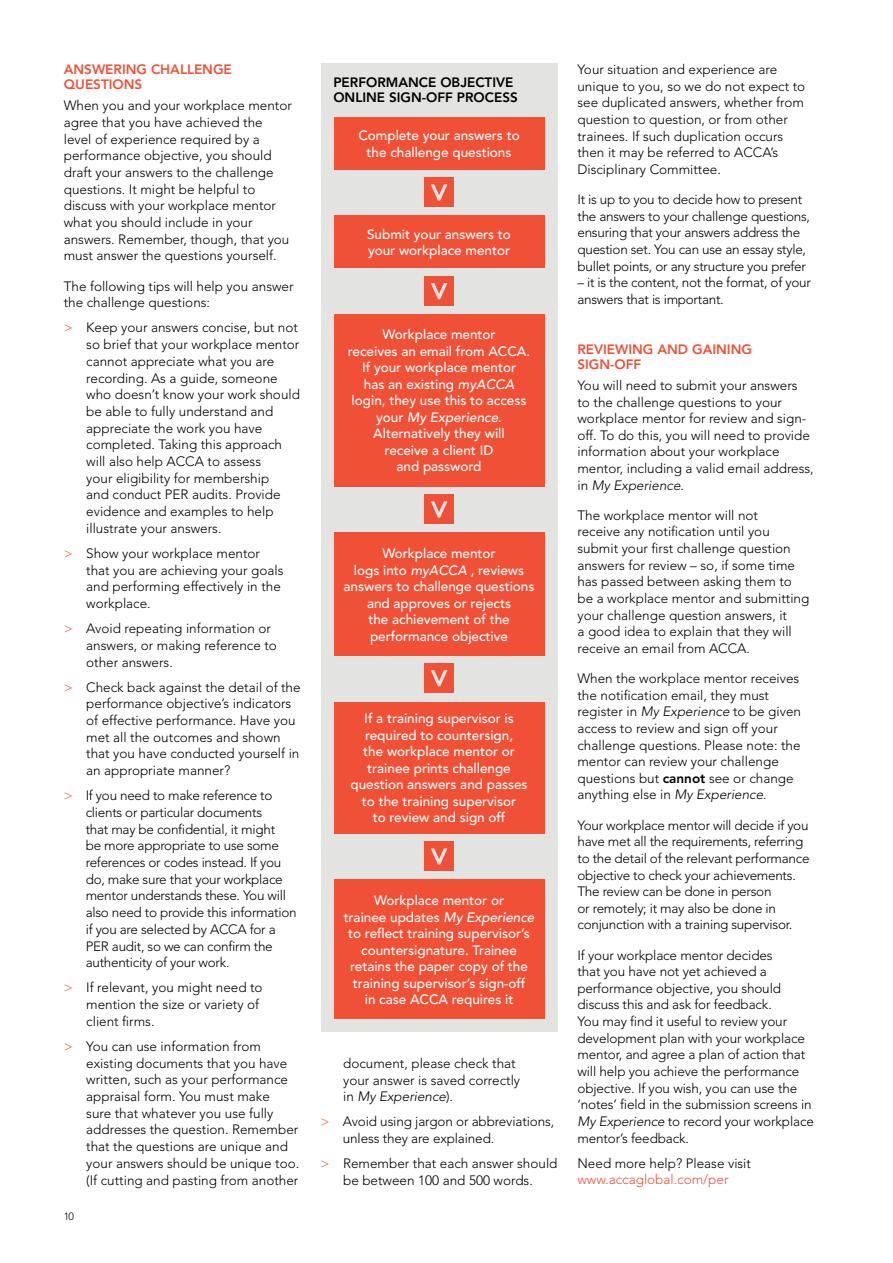
<style>
.page{position:relative;width:893px;height:1263px;background:#fff}
.page>*{position:absolute;margin:0;border:0;box-sizing:border-box;transform-origin:0 0}
.t1{font:300 13.5px/16.6px "Avenir";color:#000}
.t2{font:300 13.5px/16.6px "Avenir";letter-spacing:-.02em;color:#000}
.t3{font:500 13.5px/16.5px "Avenir";color:#fff;text-align:center}
.t4{font:800 13.5px/15.1px "Avenir";color:#f05136}
.t5{font:800 13.5px "Avenir";color:#000}
.t6{font:300 13.5px "Avenir";color:#f05136}
.t7{font:300 10.5px "Avenir";color:#000}
.s1{color:#f05136}
.s2{font-style:italic}
.s3{font-weight:800}
</style>
<div class="page">
<div style="left:321px;top:64px;width:236px;height:968px;background:#e3e4e1"></div>
<div style="left:334px;top:117px;width:210px;height:52px;background:#f05136"></div>
<div style="left:334px;top:216px;width:210px;height:52px;background:#f05136"></div>
<div style="left:334px;top:314px;width:210px;height:172px;background:#f05136"></div>
<div style="left:334px;top:532px;width:210px;height:124px;background:#f05136"></div>
<div style="left:334px;top:702px;width:210px;height:131px;background:#f05136"></div>
<div style="left:334px;top:879px;width:210px;height:140px;background:#f05136"></div>
<div style="left:424px;top:178px;width:30px;height:29px;background:#f05136"></div>
<svg style="left:431px;top:184px;width:16px;height:17px"></svg>
<div style="left:424px;top:276px;width:30px;height:30px;background:#f05136"></div>
<svg style="left:431px;top:283px;width:16px;height:16px"></svg>
<div style="left:424px;top:495px;width:30px;height:29px;background:#f05136"></div>
<svg style="left:431px;top:501px;width:16px;height:16px"></svg>
<div style="left:424px;top:663px;width:30px;height:30px;background:#f05136"></div>
<svg style="left:431px;top:670px;width:16px;height:16px"></svg>
<div style="left:424px;top:841px;width:30px;height:30px;background:#f05136"></div>
<svg style="left:431px;top:848px;width:16px;height:16px"></svg>
<p class="t4" style="left:64px;top:62px;width:98px">ANSWERING CHA</p>
<p class="t4" style="left:180px;top:62px;width:52px">LLENGE</p>
<p class="t4" style="left:64px;top:77px;width:29px">QUESTI</p>
<p class="t4" style="left:113px;top:77px;width:29px">ONS</p>
<p class="t1" style="left:64px;top:97px;width:230px">When you and your workplace mentor agree that you have achieved the level of experience required by a performance objective, you should draft your answers to the challenge questions. It might be helpful to discuss with your workplace mentor what you should include in your answers. Remember, though, that you must answer the questions yourself.</p>
<p class="t1" style="left:64px;top:278px;width:231px">The following tips will help you answer the challenge questions:</p>
<p class="t1" style="left:86px;top:319px;width:215px;text-indent:-22px"><span class="s1">&gt;</span> Keep your answers concise, but not so brief that your workplace mentor cannot appreciate what you are recording. As a guide, someone who doesn’t know your work should be able to fully understand and appreciate the work you have completed. Taking this approach will also help ACCA to assess<br>your eligibility for membership<br>and conduct PER audits. Provide evidence and examples to help illustrate your answers.</p>
<p class="t1" style="left:86px;top:545px;width:199px;text-indent:-22px"><span class="s1">&gt;</span> Show your workplace mentor that you are achieving your goals and performing effectively in the workplace.</p>
<p class="t1" style="left:86px;top:620px;width:192px;text-indent:-22px"><span class="s1">&gt;</span> Avoid repeating information or answers, or making reference to other answers.</p>
<p class="t1" style="left:86px;top:679px;width:216px;text-indent:-22px"><span class="s1">&gt;</span> Check back against the detail of the performance objective’s indicators of effective performance. Have you met all the outcomes and shown that you have conducted yourself in an appropriate manner?</p>
<p class="t2" style="left:86px;top:787px;width:212px;text-indent:-22px"><span class="s1">&gt;</span> If you need to make reference to clients or particular documents<br>that may be confidential, it might<br>be more appropriate to use some references or codes instead. If you do, make sure that your workplace mentor understands these. You will also need to provide this information if you are selected by ACCA for a<br>PER audit, so we can confirm the authenticity of your work.</p>
<p class="t1" style="left:86px;top:979px;width:178px;text-indent:-22px"><span class="s1">&gt;</span> If relevant, you might need to mention the size or variety of client firms.</p>
<p class="t1" style="left:86px;top:1038px;width:214px;text-indent:-22px"><span class="s1">&gt;</span> You can use information from existing documents that you have written, such as your performance appraisal form. You must make<br>sure that whatever you use fully addresses the question. Remember that the questions are unique and your answers should be unique too. (If cutting and pasting from another</p>
<p class="t7" style="left:64px;top:1211px;width:12px">10</p>
<p class="t5" style="left:333px;top:74px;width:27px">PERFOR</p>
<p class="t5" style="left:386px;top:74px;width:129px">MAN CE OBJECTIVE</p>
<p class="t5" style="left:333px;top:89px;width:11px">ONL</p>
<p class="t5" style="left:362px;top:89px;width:74px">IN E SIGN-OFF</p>
<p class="t5" style="left:457px;top:89px;width:62px">PROCESS</p>
<p class="t3" style="left:358px;top:127px;width:163px">Complete your answers to the challenge questions</p>
<p class="t3" style="left:367px;top:226px;width:145px;text-align:left">Submit your answers to your workplace mentor</p>
<p class="t3" style="left:348px;top:327px;width:184px">Workplace mentor<br>receives an email from ACCA.<br>If your workplace mentor<br>has an existing <span class="s2">myACCA </span>login, they use this to access your <span class="s2">My Experience</span>.<br>Alternatively they will<br>receive a client ID<br>and password</p>
<p class="t3" style="left:344px;top:546px;width:192px">Workplace mentor<br>logs into <span class="s2">myACCA</span> , reviews answers to challenge questions and approves or rejects<br>the achievement of the performance objective</p>
<p class="t3" style="left:351px;top:711px;width:179px">If a training supervisor is required to countersign,<br>the workplace mentor or trainee prints challenge question answers and passes to the training supervisor<br>to review and sign off</p>
<p class="t3" style="left:344px;top:892px;width:192px">Workplace mentor or<br>trainee updates <span class="s2">My Experience </span>to reflect training supervisor’s countersignature. Trainee retains the paper copy of the training supervisor’s sign-off<br>in case ACCA requires it</p>
<p class="t1" style="left:343px;top:1055px;width:179px">document, please check that your answer is saved correctly in <span class="s2">My Experience</span>).</p>
<p class="t1" style="left:343px;top:1113px;width:213px;text-indent:-22px"><span class="s1">&gt;</span> Avoid using jargon or abbreviations, unless they are explained.</p>
<p class="t1" style="left:321px;top:1155px;width:238px;text-align:center"><span class="s1">&gt;</span> Remember that each answer should be between 100 and 500 words.</p>
<p class="t1" style="left:577px;top:61px;width:229px">Your situation and experience are unique to you, so we do not expect to see duplicated answers, whether from question to question, or from other trainees. If such duplication occurs then it may be referred to ACCA’s Disciplinary Committee.</p>
<p class="t2" style="left:577px;top:191px;width:234px">It is up to you to decide how to present the answers to your challenge questions, ensuring that your answers address the question set. You can use an essay style, bullet points, or any structure you prefer</p>
<p class="t2" style="left:577px;top:274px;width:235px">– it is the content, not the format, of your answers that is important.</p>
<p class="t4" style="left:577px;top:342px;width:176px">REVIEWING AND GAI NING<br>SIGN-OFF</p>
<p class="t1" style="left:577px;top:377px;width:238px">You will need to submit your answers<br>to the challenge questions to your workplace mentor for review and sign&shy;off. To do this, you will need to provide information about your workplace mentor, including a valid email address, in <span class="s2">My Experience</span>.</p>
<p class="t1" style="left:577px;top:507px;width:233px">The workplace mentor will not<br>receive any notification until you submit your first challenge question answers for review – so, if some time has passed between asking them to be a workplace mentor and submitting your challenge question answers, it<br>a good idea to explain that they will receive an email from ACCA.</p>
<p class="t1" style="left:577px;top:670px;width:225px">When the workplace mentor receives the notification email, they must register in <span class="s2">My Experience</span> to be given access to review and sign off your challenge questions. Please note: the mentor can review your challenge questions but <span class="s3">CANNOT</span> see or change anything else in <span class="s2">My Experience</span>.</p>
<p class="t2" style="left:577px;top:817px;width:234px">Your workplace mentor will decide if you have met all the requirements, referring to the detail of the relevant performance objective to check your achievements.<br>The review can be done in person<br>or remotely; it may also be done in conjunction with a training supervisor.</p>
<p class="t1" style="left:577px;top:946px;width:238px">If your workplace mentor decides<br>that you have not yet achieved a performance objective, you should discuss this and ask for feedback.<br>You may find it useful to review your development plan with your workplace mentor, and agree a plan of action that will help you achieve the performance objective. If you wish, you can use the ‘notes’ field in the submission screens in <span class="s2">My Experience</span> to record your workplace mentor’s feedback.</p>
<p class="t1" style="left:577px;top:1155px;width:175px">N eed more help? Please visit</p>
<p class="t6" style="left:577px;top:1172px;width:153px">www.accaglobal.com/per</p>
</div>
